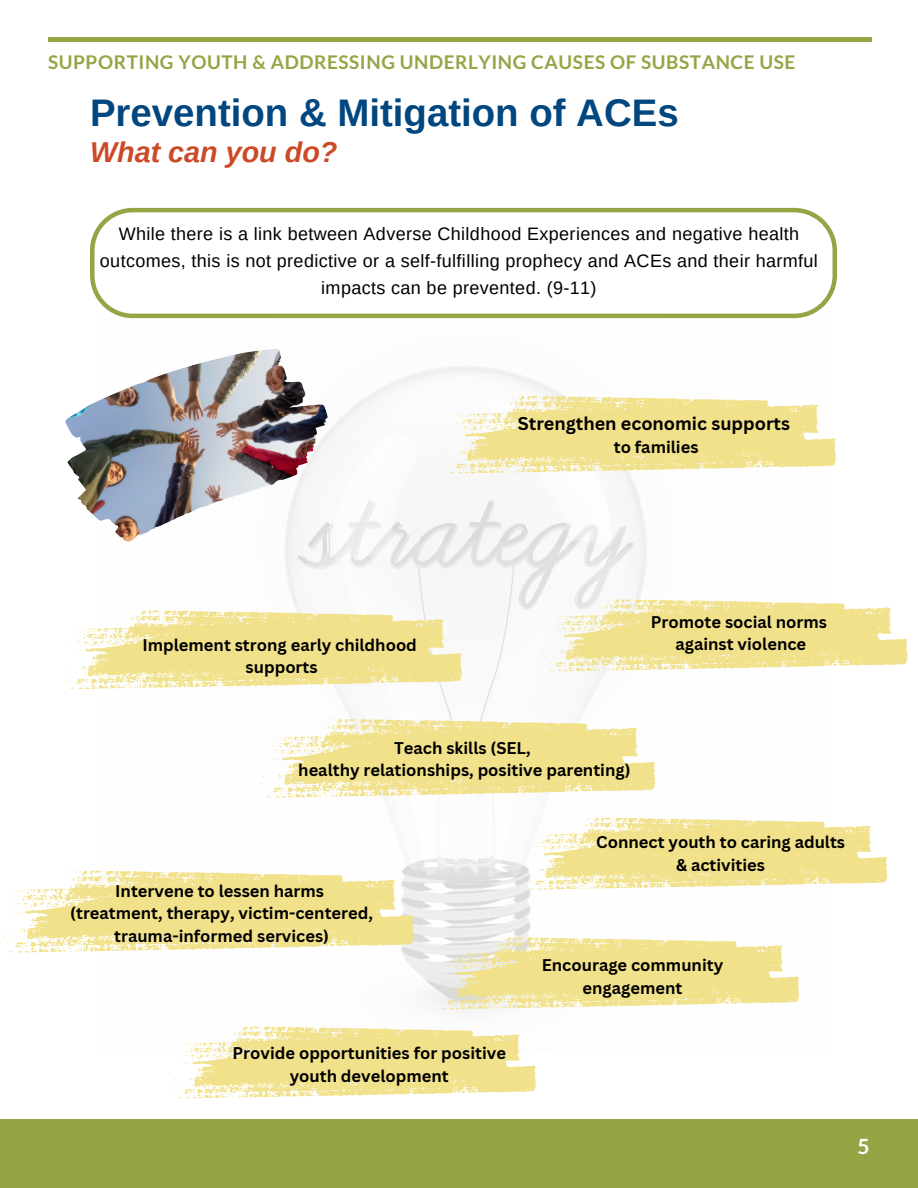
<style>
.page{position:relative;width:918px;height:1188px;background:#fff}
.page>*{position:absolute;margin:0;border:0;box-sizing:border-box;transform-origin:0 0}
.t1{font:700 38.4px "Arimo";color:#00467f}
.t2{font:italic 700 28.8px "Arimo";color:#cc4927}
.t3{font:700 21px "Lato";color:#fff}
.t4{font:700 18.9px "Lato";letter-spacing:.03em;color:#94a545}
.t5{font:18px/27px "Arimo";letter-spacing:.02em;color:#000;text-align:center}
.t6{font:700 18px "Canva Sans";color:#000}
.t7{font:700 16.5px/22.5px "Canva Sans";color:#000;text-align:center}
</style>
<div class="page">
<div style="left:0;top:1119px;width:918px;height:69px;background:#94a545"></div>
<img style="left:130px;top:318px;width:667px;height:694px">
<svg style="left:90px;top:208px;width:747px;height:110px"></svg>
<svg style="left:64px;top:610px;width:399px;height:80px"></svg>
<svg style="left:258px;top:719px;width:398px;height:79px"></svg>
<svg style="left:522px;top:817px;width:366px;height:73px"></svg>
<svg style="left:0;top:870px;width:415px;height:83px"></svg>
<svg style="left:434px;top:937px;width:366px;height:73px"></svg>
<svg style="left:170px;top:1026px;width:367px;height:73px"></svg>
<svg style="left:441px;top:396px;width:396px;height:78px"></svg>
<svg style="left:542px;top:599px;width:366px;height:73px"></svg>
<img style="left:65px;top:349px;width:263px;height:193px">
<div style="left:48px;top:37px;width:824px;height:5px;background:#94a545"></div>
<p class="t4" style="left:48px;top:50px;width:749px">SUPPORTING YOUTH &amp; ADDRESSING UNDERLYING CAUSES OF SUBSTANCE USE</p>
<p class="t1" style="left:90px;top:92px;width:590px">Prevention &amp; Mitigation of ACEs</p>
<p class="t2" style="left:90px;top:136px;width:249px">What can you do?</p>
<p class="t5" style="left:100px;top:221px;width:720px">While there is a link between Adverse Childhood Experiences and negative health outcomes, this is not predictive or a self-fulfilling prophecy and ACEs and their harmful impacts can be prevented. (9-11)</p>
<p class="t6" style="left:518px;top:411px;width:274px">Strengthen economic supports</p>
<p class="t7" style="left:614px;top:435px;width:86px">to families</p>
<p class="t7" style="left:651px;top:610px;width:178px">Promote social norms</p>
<p class="t7" style="left:142px;top:633px;width:276px">Implement strong early childhood</p>
<p class="t7" style="left:676px;top:632px;width:132px">against violence</p>
<p class="t7" style="left:246px;top:656px;width:74px">supports</p>
<p class="t7" style="left:394px;top:736px;width:138px">Teach skills (SEL,</p>
<p class="t7" style="left:298px;top:758px;width:334px">healthy relationships, positive parenting)</p>
<p class="t7" style="left:115px;top:879px;width:210px">Intervene to lessen harms</p>
<p class="t7" style="left:70px;top:901px;width:304px">(treatment, therapy, victim-centered, trauma-informed services)</p>
<p class="t7" style="left:232px;top:1042px;width:275px">Provide opportunities for positive</p>
<p class="t7" style="left:290px;top:1064px;width:161px">youth development</p>
<p class="t7" style="left:596px;top:831px;width:250px">Connect youth to caring adults</p>
<p class="t7" style="left:676px;top:853px;width:90px">&amp; activities</p>
<p class="t7" style="left:542px;top:953px;width:183px">Encourage community</p>
<p class="t7" style="left:583px;top:976px;width:101px">engagement</p>
<p class="t3" style="left:858px;top:1133px;width:14px">5</p>
</div>
